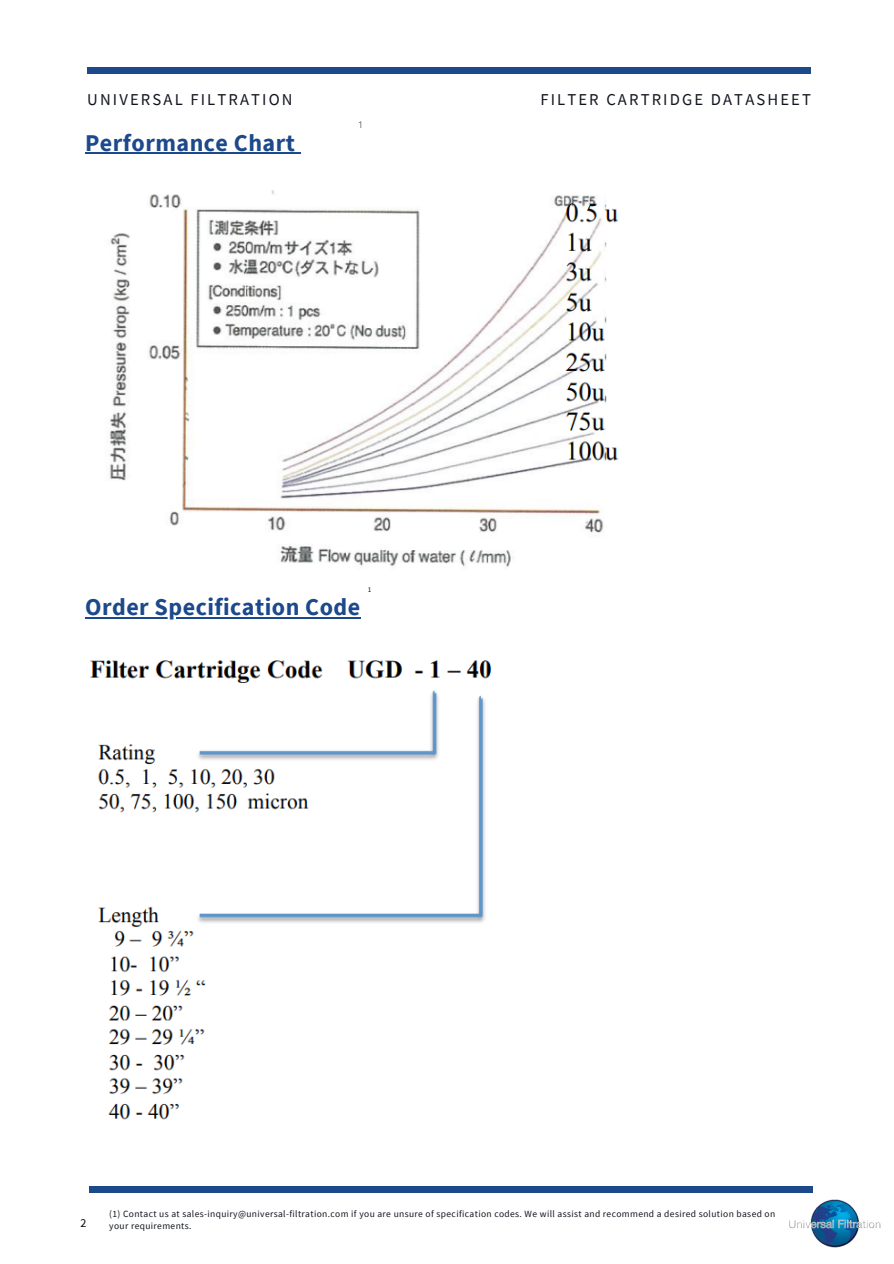
<style>
.page{position:relative;width:894px;height:1264px;background:#fff}
.page>*{position:absolute;margin:0;border:0;box-sizing:border-box;transform-origin:0 0}
.t1{font:700 24px "Source Sans Pro";letter-spacing:.02em;color:#1c498b}
.t2{font:16.5px "Source Sans Pro";letter-spacing:.13em;color:#11151f}
.t3{font:12px "Source Sans Pro";color:#000}
.t4{font:9.45px/11.6px "Source Sans Pro";letter-spacing:.04em;color:#11151f}
.t5{font:300 9px "Open Sans";color:#000}
.t6{font:7.35px "Source Sans Pro";color:#11151f}
</style>
<div class="page">
<div style="left:87px;top:67px;width:723px;height:7px;background:#1c498b"></div>
<img style="left:789px;top:1199px;width:91px;height:49px">
<div style="left:89px;top:1186px;width:724px;height:7px;background:#1c498b"></div>
<img style="left:109px;top:190px;width:510px;height:377px">
<img style="left:89px;top:660px;width:402px;height:460px">
<hr style="left:85px;top:617px;width:275px;height:1px;background:#1c498b">
<hr style="left:85px;top:153px;width:210px;height:1px;background:#1c498b">
<h2 class="t2" style="left:87px;top:88px;width:207px">UNIVERSAL FILTRATION</h2>
<h2 class="t2" style="left:540px;top:88px;width:272px">FILTER CARTRIDGE DATASHEET</h2>
<h1 class="t1" style="left:85px;top:127px;width:211px">Performance Chart</h1>
<p class="t5" style="left:358px;top:118px;width:7px">1</p>
<h1 class="t1" style="left:85px;top:591px;width:276px">Order Specification Code</h1>
<p class="t6" style="left:368px;top:584px;width:5px">1</p>
<p class="t3" style="left:80px;top:1214px;width:7px">2</p>
<p class="t4" style="left:109px;top:1208px;width:667px">(1) Contact us at sales-inquiry@universal-filtration.com if you are unsure of specification codes. We will assist and recommend a desired solution based on your requirements.</p>
</div>
